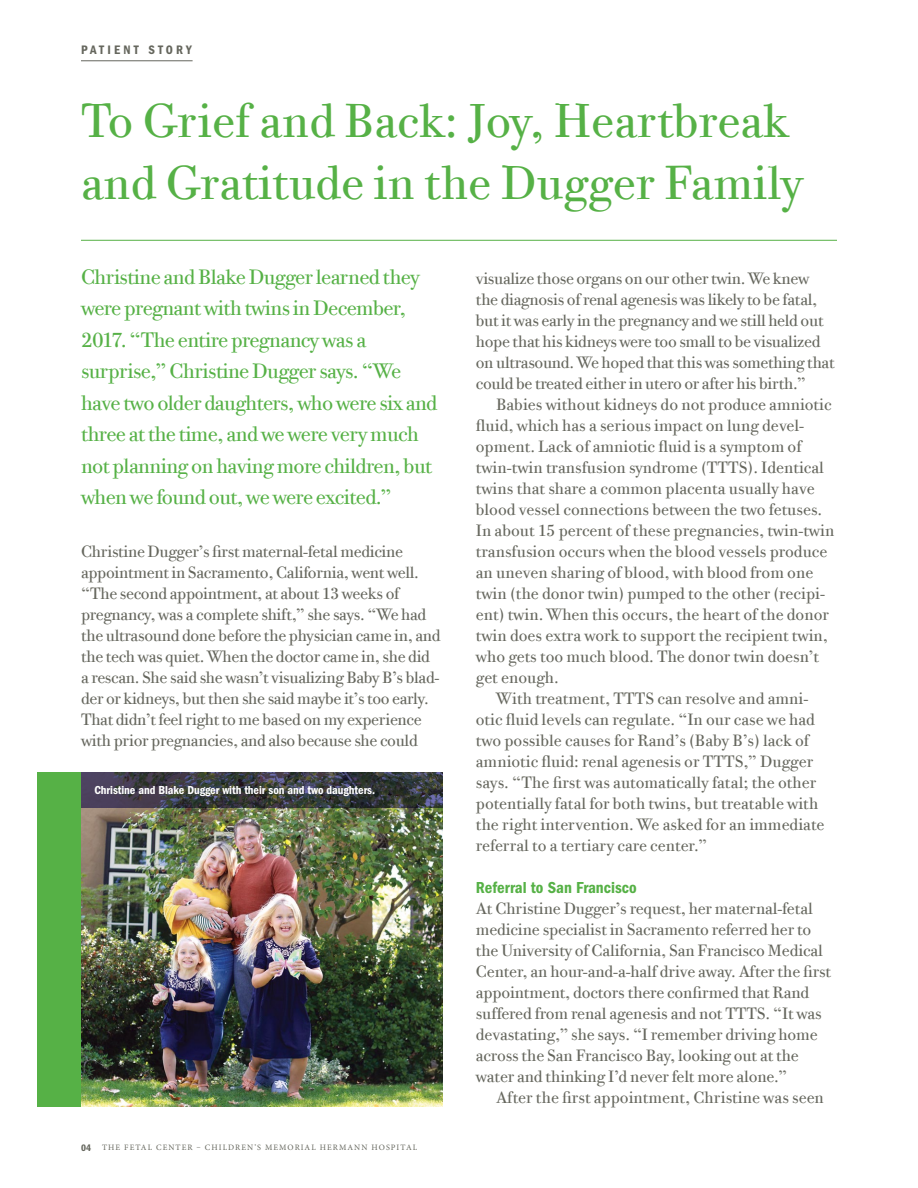
<style>
.page{position:relative;width:918px;height:1188px;background:#fff}
.page>*{position:absolute;margin:0;border:0;box-sizing:border-box;transform-origin:0 0}
.t1{font:48px/63px "Bodoni Twe ITC";color:#56b146}
.t2{font:21px/31.5px "Bodoni Twe ITC";letter-spacing:-.03em;color:#56b146}
.t3{font:16.5px/21px "Bodoni Twe ITC";letter-spacing:-.01em;color:#65665d}
.t4{font:16.5px "ITC Franklin Gothic Std Dm Cd";color:#56b146}
.t5{font:12.75px "ITC Franklin Gothic Std Dm Cd";letter-spacing:.25em;color:#65665d}
.t6{font:12px "ITC Franklin Gothic Std Dm Cd";letter-spacing:-.005em;color:#fff}
.t7{font:8.25px "Minion Pro";letter-spacing:.13em;color:#65665d}
.s1{font-family:"ITC Franklin Gothic Std Dm Cd";font-size:9.75px}
</style>
<div class="page">
<hr style="left:81px;top:240px;width:756px;height:1px;background:#56b146">
<hr style="left:81px;top:60px;width:112px;height:1px;background:#65665d">
<img style="left:81px;top:807px;width:361px;height:300px">
<svg style="left:81px;top:772px;width:361px;height:35px;background:#3b3d44"></svg>
<div style="left:38px;top:772px;width:43px;height:335px;background:#56b146"></div>
<p class="t5" style="left:81px;top:42px;width:112px">PATIENT STORY</p>
<h1 class="t1" style="left:81px;top:89px;width:723px">To Grief and Back: Joy, Heartbreak and Gratitude in the Dugger Family</h1>
<p class="t2" style="left:81px;top:261px;width:358px">Christine and Blake Dugger learned they were pregnant with twins in December, 2017. “The entire pregnancy was a surprise,” Christine Dugger says. “We have two older daughters, who were six and three at the time, and we were very much not planning on having more children, but when we found out, we were excited.”</p>
<p class="t3" style="left:81px;top:540px;width:361px">Christine Dugger’s first maternal-fetal medicine appointment in Sacramento, California, went well. “The second appointment, at about 13 weeks of pregnancy, was a complete shift,” she says. “We had the ultrasound done before the physician came in, and the tech was quiet. When the doctor came in, she did a rescan. She said she wasn’t visualizing Baby B’s blad&shy;der or kidneys, but then she said maybe it’s too early.<br>That didn’t feel right to me based on my experience with prior pregnancies, and also because she could</p>
<p class="t6" style="left:94px;top:783px;width:282px">Christine and Blake Dugger with their son and two daughters.</p>
<p class="t7" style="left:81px;top:1142px;width:338px"><span class="s1">04</span> THE FETAL CENTER – CHILDREN’S MEMORIAL HERMANN HOSPITAL</p>
<p class="t3" style="left:476px;top:267px;width:360px">visualize those organs on our other twin. We knew the diagnosis of renal agenesis was likely to be fatal, but it was early in the pregnancy and we still held out hope that his kidneys were too small to be visualized on ultrasound. We hoped that this was something that could be treated either in utero or after his birth.”</p>
<p class="t3" style="left:496px;top:393px;width:337px">Babies without kidneys do not produce amniotic</p>
<p class="t3" style="left:476px;top:414px;width:330px">fluid, which has a serious impact on lung devel-</p>
<p class="t3" style="left:476px;top:435px;width:327px">opment. Lack of amniotic fluid is a symptom of</p>
<p class="t3" style="left:476px;top:456px;width:350px">twin-twin transfusion syndrome (TTTS). Identical</p>
<p class="t3" style="left:476px;top:477px;width:340px">twins that share a common placenta usually have</p>
<p class="t3" style="left:476px;top:498px;width:348px">blood vessel connections between the two fetuses.</p>
<p class="t3" style="left:476px;top:519px;width:360px">In about 15 percent of these pregnancies, twin-twin</p>
<p class="t3" style="left:476px;top:540px;width:353px">transfusion occurs when the blood vessels produce</p>
<p class="t3" style="left:476px;top:561px;width:339px">an uneven sharing of blood, with blood from one</p>
<p class="t3" style="left:476px;top:582px;width:351px">twin (the donor twin) pumped to the other (recipi-</p>
<p class="t3" style="left:476px;top:603px;width:355px">ent) twin. When this occurs, the heart of the donor</p>
<p class="t3" style="left:476px;top:624px;width:354px">twin does extra work to support the recipient twin,</p>
<p class="t3" style="left:476px;top:645px;width:345px">who gets too much blood. The donor twin doesn’t</p>
<p class="t3" style="left:476px;top:666px;width:84px">get enough.</p>
<p class="t3" style="left:496px;top:687px;width:314px">With treatment, TTTS can resolve and amni-</p>
<p class="t3" style="left:476px;top:708px;width:341px">otic fluid levels can regulate. “In our case we had</p>
<p class="t3" style="left:476px;top:729px;width:335px">two possible causes for Rand’s (Baby B’s) lack of</p>
<p class="t3" style="left:476px;top:750px;width:339px">amniotic fluid: renal agenesis or TTTS,” Dugger</p>
<p class="t3" style="left:476px;top:771px;width:342px">says. “The first was automatically fatal; the other</p>
<p class="t3" style="left:476px;top:792px;width:344px">potentially fatal for both twins, but treatable with</p>
<p class="t3" style="left:476px;top:813px;width:350px">the right intervention. We asked for an immediate</p>
<p class="t3" style="left:476px;top:835px;width:233px">referral to a tertiary care center.”</p>
<p class="t4" style="left:476px;top:878px;width:162px">Referral to San Francisco</p>
<p class="t3" style="left:476px;top:897px;width:357px">At Christine Dugger’s request, her maternal-fetal medicine specialist in Sacramento referred her to the University of California, San Francisco Medical Center, an hour-and-a-half drive away. After the first appointment, doctors there confirmed that Rand suffered from renal agenesis and not TTTS. “It was devastating,” she says. “I remember driving home across the San Francisco Bay, looking out at the water and thinking I’d never felt more alone.”</p>
<p class="t3" style="left:496px;top:1087px;width:329px">After the first appointment, Christine was seen</p>
</div>
